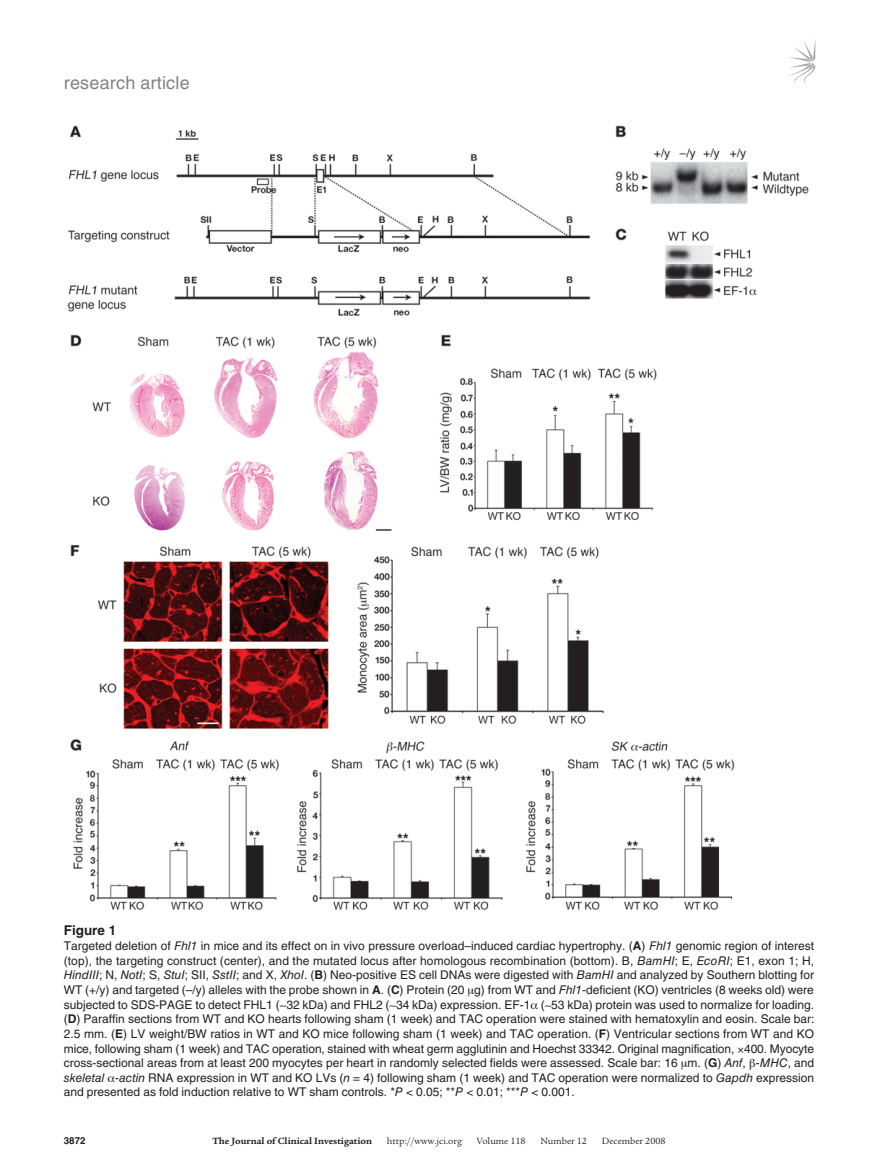
<style>
.page{position:relative;width:878px;height:1174px;background:#fff}
.page>*{position:absolute;margin:0;border:0;box-sizing:border-box;transform-origin:0 0}
.t1{font:18px "Helvetica LT Std";letter-spacing:.01em;color:#808285}
.t2{font:700 13.5px "Helvetica LT Std";color:#231f20}
.t3{font:12px/14.7px "Helvetica LT Std";color:#231f20;text-align:justify}
.t4{font:9.75px "Legacy Serif Std";color:#231f20}
.t5{font:700 9.75px "Legacy Serif Std";color:#231f20}
.t6{font:700 9.75px "Helvetica LT Std";color:#231f20}
.s1{font-style:italic}
.s2{font-weight:700}
</style>
<div class="page">
<svg style="left:789px;top:41px;width:26px;height:44px"></svg>
<img style="left:67px;top:125px;width:742px;height:785px">
<h1 class="t1" style="left:64px;top:72px;width:127px">research article</h1>
<p class="t2" style="left:64px;top:922px;width:54px">Figure 1</p>
<p class="t3" style="left:64px;top:938px;width:752px">Targeted deletion of <span class="s1">Fhl1</span> in mice and its effect on in vivo pressure overload–induced cardiac hypertrophy. (<span class="s2">A</span>) <span class="s1">Fhl1</span> genomic region of interest (top), the targeting construct (center), and the mutated locus after homologous recombination (bottom). B, <span class="s1">BamHI</span>; E, <span class="s1">EcoRI</span>; E1, exon 1; H, <span class="s1">HindIII</span>; N, <span class="s1">NotI</span>; S, <span class="s1">StuI</span>; SII, <span class="s1">SstII</span>; and X, <span class="s1">XhoI</span>. (<span class="s2">B</span>) Neo-positive ES cell DNAs were digested with <span class="s1">BamHI</span> and analyzed by Southern blotting for WT (+/y) and targeted (–/y) alleles with the probe shown in <span class="s2">A</span>. (<span class="s2">C</span>) Protein (20 g) from WT and <span class="s1">Fhl1</span>-deficient (KO) ventricles (8 weeks old) were subjected to SDS-PAGE to detect FHL1 ( 32 kDa) and FHL2 ( 34 kDa) expression. EF-1 ( 53 kDa) protein was used to normalize for loading. (<span class="s2">D</span>) Paraffin sections from WT and KO hearts following sham (1 week) and TAC operation were stained with hematoxylin and eosin. Scale bar:<br>2.5 mm. (<span class="s2">E</span>) LV weight/BW ratios in WT and KO mice following sham (1 week) and TAC operation. (<span class="s2">F</span>) Ventricular sections from WT and KO mice, following sham (1 week) and TAC operation, stained with wheat germ agglutinin and Hoechst 33342. Original magnification, 400. Myocyte cross-sectional areas from at least 200 myocytes per heart in randomly selected fields were assessed. Scale bar: 16 m. (<span class="s2">G</span>) <span class="s1">Anf</span>, <span class="s1">-MHC</span>, and <span class="s1">skeletal -actin</span> RNA expression in WT and KO LVs (<span class="s1">n</span> = 4) following sham (1 week) and TAC operation were normalized to <span class="s1">Gapdh</span> expression and presented as fold induction relative to WT sham controls. *<span class="s1">P</span> &lt; 0.05; **<span class="s1">P</span> &lt; 0.01; ***<span class="s1">P</span> &lt; 0.001.</p>
<p class="t6" style="left:64px;top:1134px;width:23px">3872</p>
<p class="t5" style="left:212px;top:1135px;width:161px">The Journal of Clinical Investigation</p>
<p class="t4" style="left:387px;top:1135px;width:77px">http://www.jci.org</p>
<p class="t4" style="left:476px;top:1135px;width:50px">Volume 118</p>
<p class="t4" style="left:540px;top:1135px;width:48px">Number 12</p>
<p class="t4" style="left:601px;top:1135px;width:65px">December 2008</p>
</div>
